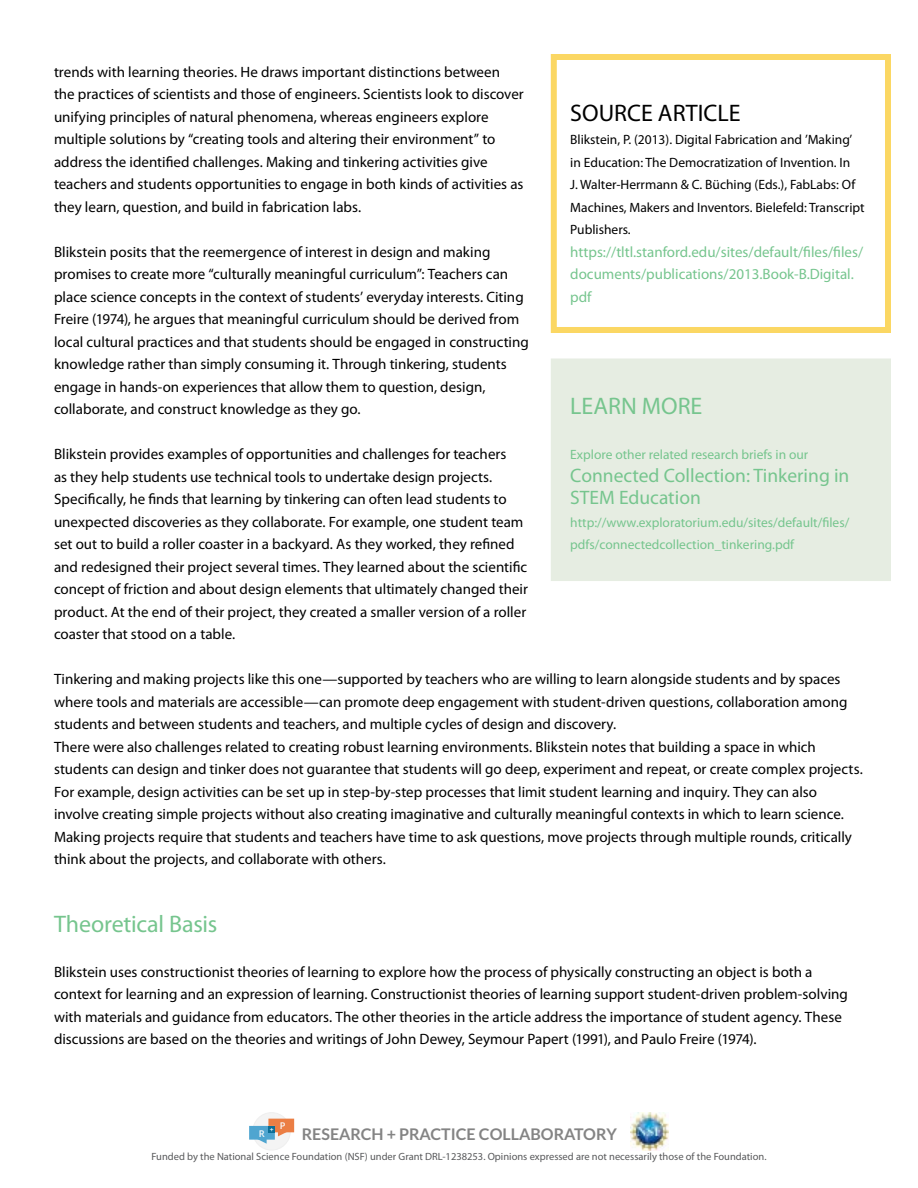
<style>
.page{position:relative;width:918px;height:1188px;background:#fff}
.page>*{position:absolute;margin:0;border:0;box-sizing:border-box;transform-origin:0 0}
.t1{font:24px "Myriad Pro";letter-spacing:-.005em;color:#76c58e}
.t2{font:24px "Myriad Pro";color:#000}
.t3{font:19.5px/22.5px "Myriad Pro";color:#76c58e}
.t4{font:700 16.05px "Lato";color:#848484}
.t5{font:15px/22.5px "Myriad Pro";color:#000}
.t6{font:15px/22.5px "Myriad Pro";color:#76c58e}
.t7{font:13.5px/22.5px "Myriad Pro";color:#000}
.t8{font:13.5px/22.5px "Myriad Pro";color:#76c58e}
.t9{font:10.5px "Myriad Pro";color:#58595b}
.t10{font:600 9.3px "Open Sans";color:#f9f9fa}
.t11{font:600 6.75px "Open Sans";color:#fff}
</style>
<div class="page">
<div style="left:551px;top:54px;width:340px;height:279px;border:6px solid #fbd763"></div>
<div style="left:554px;top:361px;width:334px;height:217px;background:#e6ede2"></div>
<div style="left:551px;top:358px;width:340px;height:223px;border:6px solid #e6ede2"></div>
<div style="left:253px;top:1113px;width:37px;height:37px;background:#f4f4f4;border-radius:50%"></div>
<div style="left:252px;top:1112px;width:39px;height:39px;border:1px solid #efefef;border-radius:50%"></div>
<svg style="left:249px;top:1119px;width:45px;height:25px"></svg>
<div style="left:268px;top:1126px;width:7px;height:6px;background:#0c6e96"></div>
<img style="left:630px;top:1112px;width:39px;height:39px">
<p class="t5" style="left:54px;top:60px;width:471px">trends with learning theories. He draws important distinctions between the practices of scientists and those of engineers. Scientists look to discover unifying principles of natural phenomena, whereas engineers explore multiple solutions by “creating tools and altering their environment” to address the identified challenges. Making and tinkering activities give teachers and students opportunities to engage in both kinds of activities as they learn, question, and build in fabrication labs.</p>
<p class="t5" style="left:54px;top:240px;width:476px">Blikstein posits that the reemergence of interest in design and making promises to create more “culturally meaningful curriculum”: Teachers can place science concepts in the context of students’ everyday interests. Citing Freire (1974), he argues that meaningful curriculum should be derived from local cultural practices and that students should be engaged in constructing knowledge rather than simply consuming it. Through tinkering, students engage in hands-on experiences that allow them to question, design, collaborate, and construct knowledge as they go.</p>
<p class="t5" style="left:54px;top:442px;width:476px">Blikstein provides examples of opportunities and challenges for teachers<br>as they help students use technical tools to undertake design projects.<br>Specifically, he finds that learning by tinkering can often lead students to unexpected discoveries as they collaborate. For example, one student team set out to build a roller coaster in a backyard. As they worked, they refined and redesigned their project several times. They learned about the scientific concept of friction and about design elements that ultimately changed their product. At the end of their project, they created a smaller version of a roller coaster that stood on a table.</p>
<p class="t5" style="left:54px;top:667px;width:810px">Tinkering and making projects like this one—supported by teachers who are willing to learn alongside students and by spaces where tools and materials are accessible—can promote deep engagement with student-driven questions, collaboration among students and between students and teachers, and multiple cycles of design and discovery.<br>There were also challenges related to creating robust learning environments. Blikstein notes that building a space in which students can design and tinker does not guarantee that students will go deep, experiment and repeat, or create complex projects.<br>For example, design activities can be set up in step-by-step processes that limit student learning and inquiry. They can also involve creating simple projects without also creating imaginative and culturally meaningful contexts in which to learn science.<br>Making projects require that students and teachers have time to ask questions, move projects through multiple rounds, critically think about the projects, and collaborate with others.</p>
<h1 class="t2" style="left:570px;top:99px;width:172px">SOURCE ARTICLE</h1>
<p class="t7" style="left:570px;top:128px;width:296px">Blikstein, P. (2013). Digital Fabrication and ’Making’ in Education: The Democratization of I nvention. I n<br>J. Walter-Herrmann &amp; C. Büching (Eds.), FabLabs: Of Machines, Makers and I nventors. Bielefeld: Transcript Publishers.</p>
<p class="t6" style="left:570px;top:240px;width:294px">https://tltl.stanford.edu/sites/default/files/files/ documents/publications/2013.Book-B.Digital. pdf</p>
<h1 class="t1" style="left:570px;top:391px;width:134px">LEARN MORE</h1>
<p class="t8" style="left:570px;top:443px;width:240px">Explore other related research briefs in our</p>
<h2 class="t3" style="left:570px;top:463px;width:281px">Connected Collection: Tinkering in<br>STEM Education</h2>
<p class="t8" style="left:570px;top:511px;width:281px">http://www.exploratorium.edu/sites/default/files/ pdfs/connectedcollection_tinkering.pdf</p>
<h1 class="t1" style="left:54px;top:909px;width:165px">Theoretical Basis</h1>
<p class="t5" style="left:54px;top:960px;width:795px">Blikstein uses constructionist theories of learning to explore how the process of physically constructing an object is both a context for learning and an expression of learning. Constructionist theories of learning support student-driven problem-solving with materials and guidance from educators. The other theories in the article address the importance of student agency. These discussions are based on the theories and writings of John Dewey, Seymour Papert (1991), and Paulo Freire (1974).</p>
<p class="t11" style="left:270px;top:1125px;width:17px">+ <sup>P</sup></p>
<p class="t4" style="left:302px;top:1125px;width:317px">RESEARCH + PRACTICE COLLABORATORY</p>
<p class="t9" style="left:151px;top:1150px;width:617px">Funded by the National Science Foundation (NSF) under Grant DRL-1238253. Opinions expressed are not necessarily those of the Foundation.</p>
<p class="t10" style="left:259px;top:1127px;width:7px">R</p>
</div>
